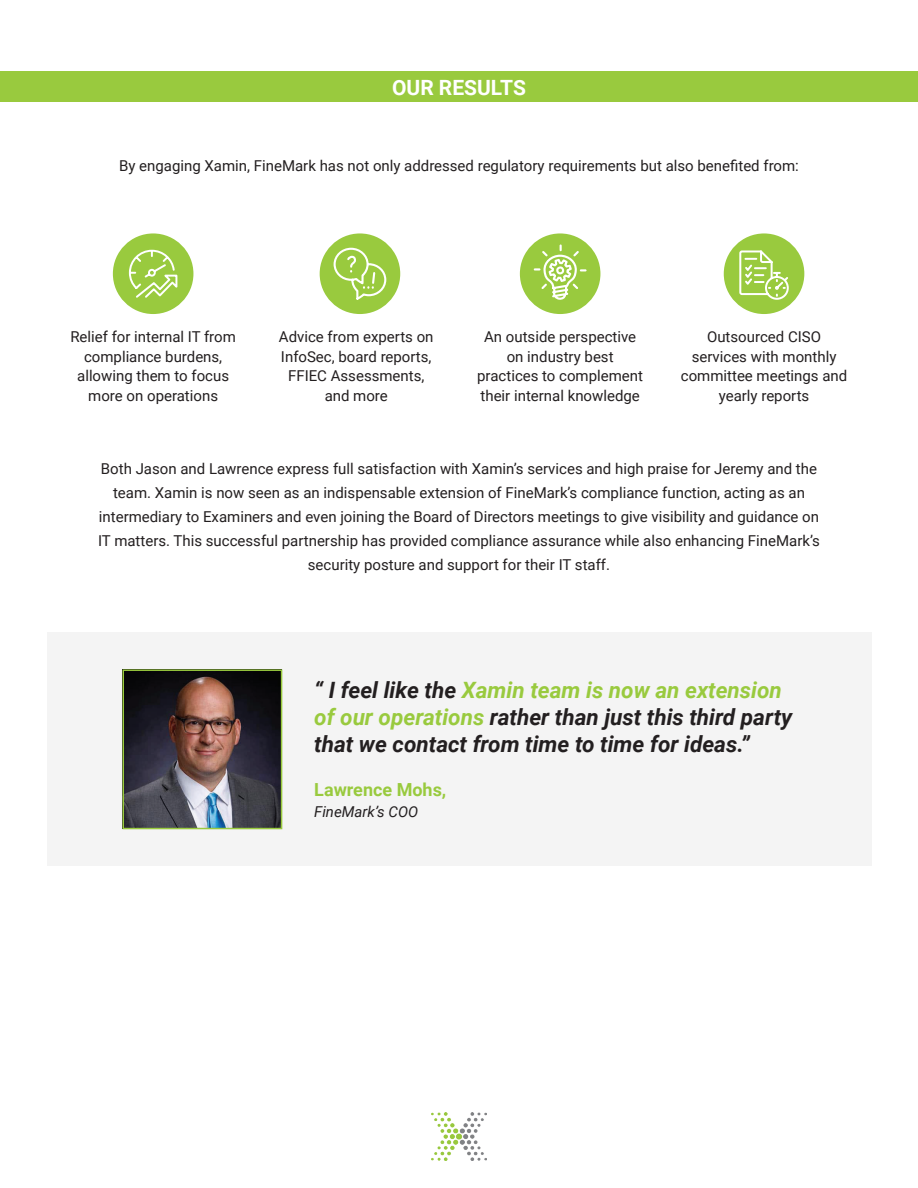
<style>
.page{position:relative;width:918px;height:1188px;background:#fff}
.page>*{position:absolute;margin:0;border:0;box-sizing:border-box;transform-origin:0 0}
.t1{font:italic 700 22.5px/27px "Roboto";color:#231f20}
.t2{font:700 21px "Roboto";color:#fff}
.t3{font:700 18px "Roboto";color:#99ca3e}
.t4{font:15px/19.5px "Roboto";color:#231f20;text-align:center}
.t5{font:italic 15px "Roboto";color:#231f20}
.s1{color:#99ca3e}
</style>
<div class="page">
<div style="left:47px;top:633px;width:824px;height:233px;background:#f4f4f4"></div>
<img style="left:126px;top:672px;width:153px;height:154px">
<div style="left:123px;top:669px;width:159px;height:160px;border:2px solid #99ca3e"></div>
<div style="left:0;top:71px;width:918px;height:31px;background:#99ca3e"></div>
<div style="left:113px;top:233px;width:80px;height:81px;background:#99ca3e;border-radius:50%"></div>
<svg style="left:128px;top:249px;width:50px;height:49px"></svg>
<div style="left:320px;top:233px;width:80px;height:81px;background:#99ca3e;border-radius:50%"></div>
<svg style="left:333px;top:247px;width:54px;height:53px"></svg>
<div style="left:520px;top:233px;width:80px;height:81px;background:#99ca3e;border-radius:50%"></div>
<svg style="left:533px;top:243px;width:55px;height:57px"></svg>
<div style="left:724px;top:233px;width:80px;height:81px;background:#99ca3e;border-radius:50%"></div>
<svg style="left:739px;top:250px;width:50px;height:50px"></svg>
<img style="left:432px;top:1112px;width:54px;height:49px">
<h2 class="t2" style="left:392px;top:72px;width:135px">OUR RESULTS</h2>
<p class="t4" style="left:119px;top:155px;width:681px">By engaging Xamin, FineMark has not only addressed regulatory requirements but also benefited from:</p>
<p class="t4" style="left:70px;top:327px;width:167px">Relief for internal IT from compliance burdens, allowing them to focus more on operations</p>
<p class="t4" style="left:279px;top:327px;width:156px">Advice from experts on<br>InfoSec, board reports,<br>FFIEC Assessments, and more</p>
<p class="t4" style="left:477px;top:327px;width:167px">An outside perspective on industry best practices to complement their internal knowledge</p>
<p class="t4" style="left:681px;top:327px;width:168px">Outsourced CISO services with monthly committee meetings and yearly reports</p>
<p class="t4" style="left:98px;top:456px;width:723px;line-height:24px">Both Jason and Lawrence express full satisfaction with Xamin’s services and high praise for Jeremy and the team. Xamin is now seen as an indispensable extension of FineMark’s compliance function, acting as an intermediary to Examiners and even joining the Board of Directors meetings to give visibility and guidance on IT matters. This successful partnership has provided compliance assurance while also enhancing FineMark’s security posture and support for their IT staff.</p>
<h1 class="t1" style="left:314px;top:676px;width:480px">“ I feel like the <span class="s1">Xamin team is now an extension of our operations</span> rather than just this third party that we contact from time to time for ideas.”</h1>
<p class="t3" style="left:314px;top:777px;width:134px">Lawrence Mohs,</p>
<p class="t5" style="left:314px;top:801px;width:105px">FineMark’s COO</p>
</div>
